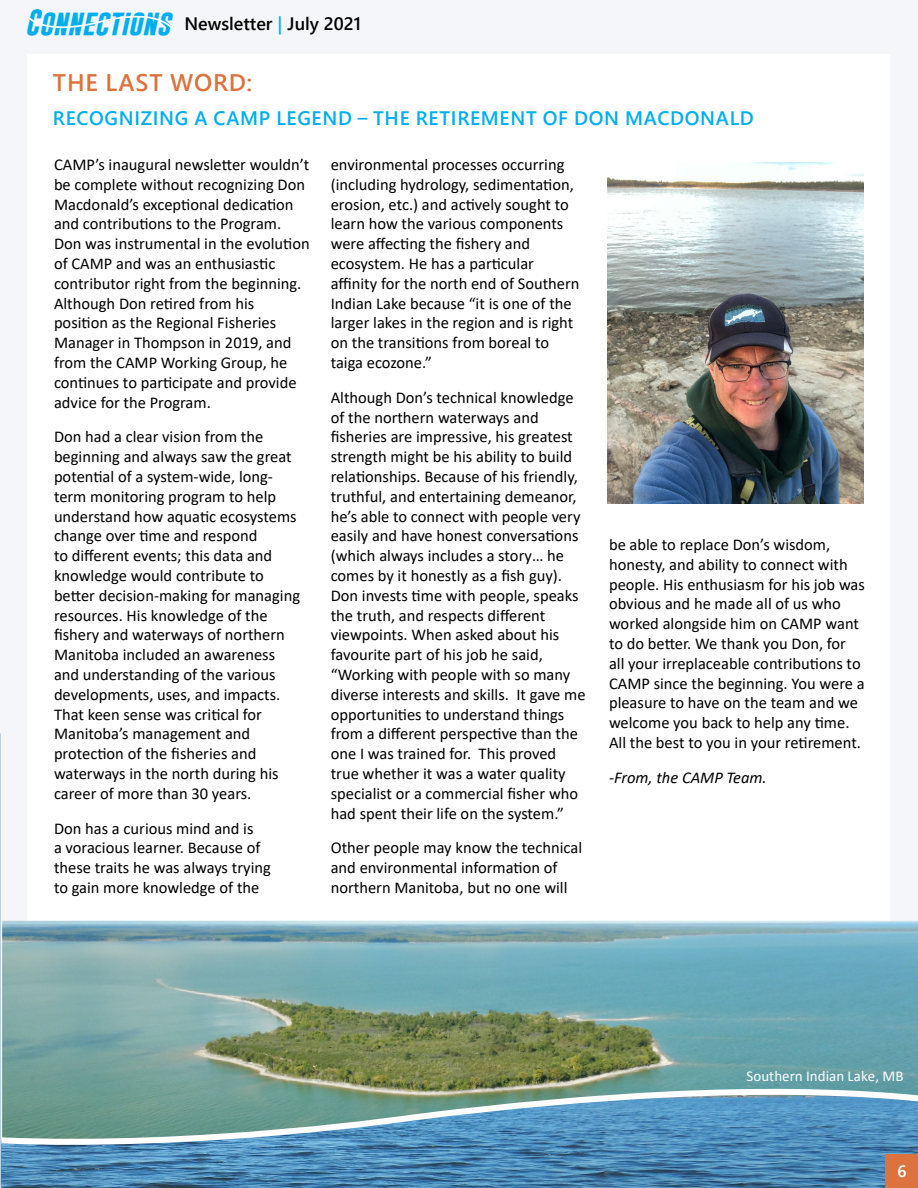
<style>
.page{position:relative;width:918px;height:1188px;background:#fff}
.page>*{position:absolute;margin:0;border:0;box-sizing:border-box;transform-origin:0 0}
.Heading_2{font:italic 700 26.25px "Gobold";color:#00aeef}
.Heading_2-2{font:600 24px "Segoe UI";letter-spacing:.035em;color:#dc723e}
.Heading_2-3{font:600 19.5px "Segoe UI";letter-spacing:.035em;color:#00aeef}
.Body_copy{font:600 18px "Segoe UI";color:#000}
.t1{font:16.5px/19.8px "Calibri";color:#000}
.t2{font:italic 16.5px "Calibri";color:#000}
.Heading_2-4{font:600 16.35px "Segoe UI";color:#fff}
.t3{font:15px "Calibri";color:#fff}
.s1{color:#00aeef}
</style>
<div class="page">
<div style="left:0;top:0;width:918px;height:1187px;background:#f5f6f9"></div>
<div style="left:27px;top:54px;width:863px;height:1100px;background:#fff"></div>
<img style="left:2px;top:921px;width:916px;height:164px">
<img style="left:608px;top:163px;width:256px;height:340px">
<svg style="left:0;top:1085px;width:918px;height:103px;background:#6195af"></svg>
<div style="left:886px;top:1154px;width:32px;height:33px;background:#dc723e"></div>
<p class="Heading_2" style="left:25px;top:5px;width:147px">CONNECTIONS</p>
<p class="Body_copy" style="left:184px;top:7px;width:178px">Newsletter <span class="s1">|</span> July 2021</p>
<p class="Heading_2-2" style="left:53px;top:60px;width:201px">THE LAST WORD:</p>
<p class="Heading_2-3" style="left:53px;top:100px;width:703px">RECOGNIZING A CAMP LEGEND – THE RETIREMENT OF DON MACDONALD</p>
<p class="t1" style="left:331px;top:154px;width:250px">environmental processes occurring (including hydrology, sedimentation, erosion, etc.) and actively sought to learn how the various components were affecting the fishery and ecosystem. He has a particular affinity for the north end of Southern Indian Lake because “it is one of the larger lakes in the region and is right on the transitions from boreal to taiga ecozone.”</p>
<p class="t1" style="left:331px;top:387px;width:256px">Although Don’s technical knowledge of the northern waterways and fisheries are impressive, his greatest strength might be his ability to build relationships. Because of his friendly, truthful, and entertaining demeanor, he’s able to connect with people very easily and have honest conversations (which always includes a story… he comes by it honestly as a fish guy).<br>Don invests time with people, speaks the truth, and respects different viewpoints. When asked about his favourite part of his job he said, “Working with people with so many diverse interests and skills. It gave me opportunities to understand things from a different perspective than the one I was trained for. This proved true whether it was a water quality specialist or a commercial fisher who had spent their life on the system.”</p>
<p class="t1" style="left:331px;top:838px;width:253px">Other people may know the technical and environmental information of northern Manitoba, but no one will</p>
<p class="t1" style="left:54px;top:154px;width:257px">CAMP’s inaugural newsletter wouldn’t be complete without recognizing Don Macdonald’s exceptional dedication and contributions to the Program.<br>Don was instrumental in the evolution of CAMP and was an enthusiastic contributor right from the beginning.<br>Although Don retired from his position as the Regional Fisheries Manager in Thompson in 2019, and from the CAMP Working Group, he continues to participate and provide advice for the Program.</p>
<p class="t1" style="left:54px;top:427px;width:248px">Don had a clear vision from the beginning and always saw the great potential of a system-wide, long&shy;term monitoring program to help understand how aquatic ecosystems change over time and respond<br>to different events; this data and knowledge would contribute to better decision-making for managing resources. His knowledge of the fishery and waterways of northern<br>Manitoba included an awareness and understanding of the various developments, uses, and impacts.<br>That keen sense was critical for<br>Manitoba’s management and protection of the fisheries and waterways in the north during his career of more than 30 years.</p>
<p class="t1" style="left:54px;top:818px;width:218px">Don has a curious mind and is<br>a voracious learner. Because of these traits he was always trying to gain more knowledge of the</p>
<p class="t1" style="left:609px;top:534px;width:258px">be able to replace Don’s wisdom, honesty, and ability to connect with people. His enthusiasm for his job was obvious and he made all of us who worked alongside him on CAMP want to do better. We thank you Don, for all your irreplaceable contributions to CAMP since the beginning. You were a pleasure to have on the team and we welcome you back to help any time.<br>All the best to you in your retirement.</p>
<p class="t2" style="left:609px;top:766px;width:159px">-From, the CAMP Team.</p>
<p class="t3" style="left:747px;top:1065px;width:158px">Southern Indian Lake, MB</p>
<p class="Heading_2-4" style="left:898px;top:1156px;width:11px">6</p>
</div>
